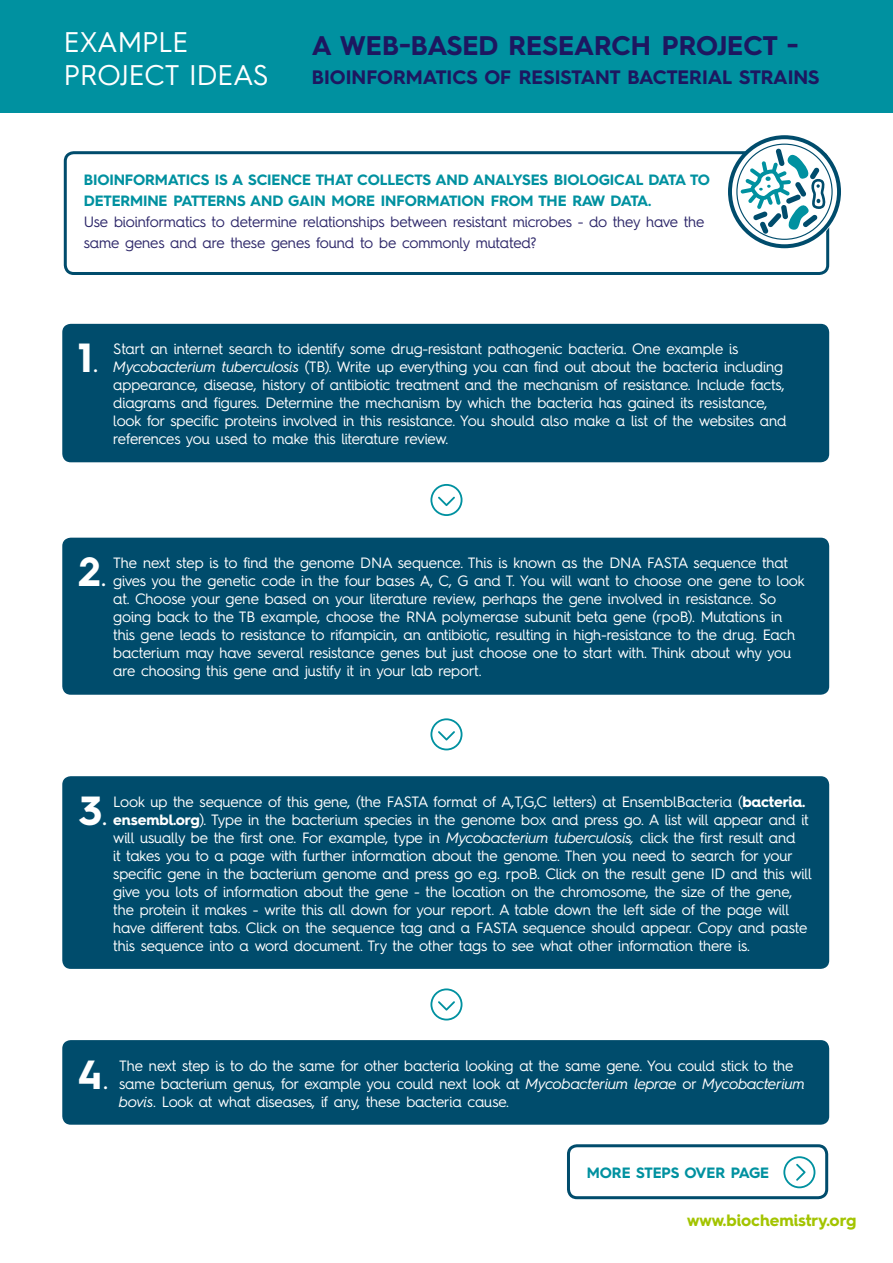
<style>
.page{position:relative;width:893px;height:1263px;background:#fff}
.page>*{position:absolute;margin:0;border:0;box-sizing:border-box;transform-origin:0 0}
.t1{font:700 40.8px "Hurme Geometric Sans 4";color:#fff}
.t2{font:28.5px/33px "Hurme Geometric Sans 4";color:#fff}
.t3{font:700 27px "Hurme Geometric Sans 4";color:#1d1760}
.t4{font:700 19.5px "Hurme Geometric Sans 4";color:#1d1760}
.t5{font:700 16.5px "Hurme Geometric Sans 4";color:#a3c400}
.t6{font:15px/18px "Hurme Geometric Sans 4";letter-spacing:-.01em;color:#fff}
.t7{font:15px/21px "Hurme Geometric Sans 4";letter-spacing:-.01em;color:#2e286a}
.t8{font:700 15px "Hurme Geometric Sans 4";letter-spacing:-.01em;color:#0091a0}
.s1{font-weight:700;color:#0091a0}
.s2{font-weight:300}
.s3{font-style:italic}
.s4{font-weight:700}
</style>
<div class="page">
<div style="left:64px;top:151px;width:765px;height:124px;border:3px solid #004c6c;border-radius:9px"></div>
<div style="left:0;top:0;width:893px;height:113px;background:#0091a0"></div>
<div style="left:62px;top:324px;width:767px;height:138px;background:#004c6c;border-radius:9px"></div>
<div style="left:62px;top:538px;width:767px;height:157px;background:#004c6c;border-radius:9px"></div>
<div style="left:62px;top:776px;width:767px;height:193px;background:#004c6c;border-radius:9px"></div>
<div style="left:62px;top:1040px;width:767px;height:85px;background:#004c6c;border-radius:9px"></div>
<svg style="left:430px;top:484px;width:32px;height:32px"></svg>
<svg style="left:430px;top:718px;width:32px;height:32px"></svg>
<svg style="left:430px;top:988px;width:32px;height:32px"></svg>
<svg style="left:728px;top:135px;width:113px;height:113px"></svg>
<div style="left:567px;top:1144px;width:261px;height:55px;border:3px solid #004c6c;border-radius:9px"></div>
<svg style="left:783px;top:1156px;width:32px;height:32px"></svg>
<p class="t2" style="left:64px;top:25px;width:206px">EXAMPLE<br>PROJECT IDEAS</p>
<p class="t3" style="left:312px;top:27px;width:488px">A WEB-BASED RESEARCH PROJECT -</p>
<p class="t4" style="left:312px;top:63px;width:509px">BIOINFORMATICS OF RESISTANT BACTERIAL STRAINS</p>
<p class="t7" style="left:84px;top:169px;width:628px"><span class="s1">BIOINFORMATICS IS A SCIENCE THAT COLLECTS AND ANALYSES BIOLOGICAL DATA TO DETERMINE PATTERNS AND GAIN MORE INFORMATION FROM THE RAW DATA.<br></span>Use bioinformatics to determine relationships between resistant microbes - do they have the same genes and are these genes found to be commonly mutated?</p>
<p class="t1" style="left:78px;top:329px;width:23px">1<span class="s2">.</span></p>
<p class="t6" style="left:113px;top:340px;width:675px">Start an internet search to identify some drug-resistant pathogenic bacteria. One example is <span class="s3">Mycobacterium tuberculosis</span> (TB). Write up everything you can find out about the bacteria including appearance, disease, history of antibiotic treatment and the mechanism of resistance. Include facts, diagrams and figures. Determine the mechanism by which the bacteria has gained its resistance, look for specific proteins involved in this resistance. You should also make a list of the websites and references you used to make this literature review.</p>
<p class="t1" style="left:79px;top:543px;width:30px">2<span class="s2">.</span></p>
<p class="t6" style="left:113px;top:554px;width:693px">The next step is to find the genome DNA sequence. This is known as the DNA FASTA sequence that gives you the genetic code in the four bases A, C, G and T. You will want to choose one gene to look at. Choose your gene based on your literature review, perhaps the gene involved in resistance. So going back to the TB example, choose the RNA polymerase subunit beta gene (rpoB). Mutations in this gene leads to resistance to rifampicin, an antibiotic, resulting in high-resistance to the drug. Each bacterium may have several resistance genes but just choose one to start with. Think about why you are choosing this gene and justify it in your lab report.</p>
<p class="t1" style="left:79px;top:782px;width:30px">3<span class="s2">.</span></p>
<p class="t6" style="left:113px;top:792px;width:700px">Look up the sequence of this gene, (the FASTA format of A,T,G,C letters) at EnsemblBacteria (<span class="s4">bacteria. ensembl.org</span>). Type in the bacterium species in the genome box and press go. A list will appear and it will usually be the first one. For example, type in <span class="s3">Mycobacterium tuberculosis,</span> click the first result and<br>it takes you to a page with further information about the genome. Then you need to search for your specific gene in the bacterium genome and press go e.g. rpoB. Click on the result gene ID and this will give you lots of information about the gene - the location on the chromosome, the size of the gene, the protein it makes - write this all down for your report. A table down the left side of the page will have different tabs. Click on the sequence tag and a FASTA sequence should appear. Copy and paste this sequence into a word document. Try the other tags to see what other information there is.</p>
<p class="t1" style="left:78px;top:1046px;width:33px">4<span class="s2">.</span></p>
<p class="t6" style="left:119px;top:1056px;width:687px">The next step is to do the same for other bacteria looking at the same gene. You could stick to the same bacterium genus, for example you could next look at <span class="s3">Mycobacterium leprae</span> or <span class="s3">Mycobacterium bovis</span>. Look at what diseases, if any, these bacteria cause.</p>
<p class="t8" style="left:587px;top:1162px;width:184px">MORE STEPS OVER PAGE</p>
<p class="t5" style="left:687px;top:1209px;width:171px">www.biochemistry.org</p>
</div>
